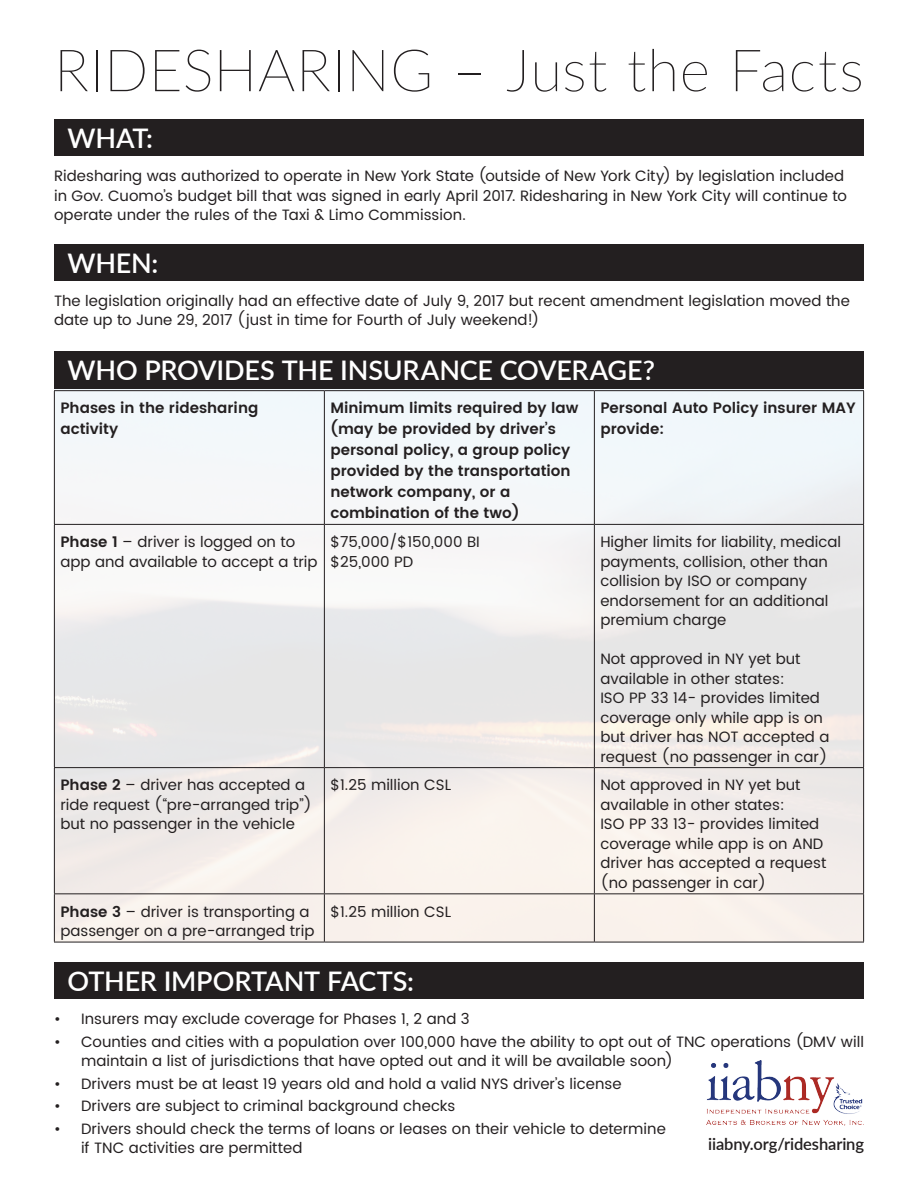
<style>
.page{position:relative;width:918px;height:1188px;background:#fff}
.page>*{position:absolute;margin:0;border:0;box-sizing:border-box;transform-origin:0 0}
.t1{font:100 58.5px "Lato";letter-spacing:.005em;color:#231f20}
.t2{font:600 27px "Lato";letter-spacing:-.01em;color:#fff}
.t3{font:600 16.5px "Lato";letter-spacing:-.005em;color:#231f20}
.t4{font:15px/19.5px "Poppins";color:#231f20}
.t5{font:600 15px/21px "Poppins";color:#231f20}
.s1{font-weight:600}
</style>
<div class="page">
<div style="left:54px;top:120px;width:810px;height:36px;background:#231f20"></div>
<div style="left:54px;top:244px;width:810px;height:37px;background:#231f20"></div>
<div style="left:54px;top:351px;width:810px;height:38px;background:#231f20"></div>
<div style="left:54px;top:963px;width:810px;height:36px;background:#231f20"></div>
<hr style="left:863px;top:768px;width:1px;height:125px;background:#231f20">
<hr style="left:594px;top:390px;width:270px;height:1px;background:#231f20">
<hr style="left:863px;top:391px;width:1px;height:133px;background:#231f20">
<hr style="left:54px;top:390px;width:270px;height:1px;background:#231f20">
<hr style="left:54px;top:391px;width:1px;height:133px;background:#231f20">
<hr style="left:54px;top:768px;width:1px;height:125px;background:#231f20">
<hr style="left:324px;top:390px;width:270px;height:1px;background:#231f20">
<hr style="left:324px;top:391px;width:1px;height:133px;background:#231f20">
<hr style="left:594px;top:391px;width:1px;height:133px;background:#231f20">
<hr style="left:324px;top:525px;width:1px;height:242px;background:#231f20">
<hr style="left:594px;top:525px;width:1px;height:242px;background:#231f20">
<hr style="left:324px;top:768px;width:1px;height:125px;background:#231f20">
<hr style="left:594px;top:768px;width:1px;height:125px;background:#231f20">
<hr style="left:324px;top:894px;width:1px;height:48px;background:#231f20">
<hr style="left:594px;top:894px;width:1px;height:48px;background:#231f20">
<hr style="left:54px;top:524px;width:270px;height:1px;background:#231f20">
<hr style="left:54px;top:525px;width:1px;height:242px;background:#231f20">
<hr style="left:324px;top:524px;width:270px;height:1px;background:#231f20">
<hr style="left:594px;top:524px;width:270px;height:1px;background:#231f20">
<hr style="left:863px;top:525px;width:1px;height:242px;background:#231f20">
<hr style="left:54px;top:767px;width:270px;height:1px;background:#231f20">
<hr style="left:324px;top:767px;width:270px;height:1px;background:#231f20">
<hr style="left:594px;top:767px;width:270px;height:1px;background:#231f20">
<hr style="left:54px;top:893px;width:270px;height:1px;background:#231f20">
<hr style="left:54px;top:894px;width:1px;height:48px;background:#231f20">
<hr style="left:324px;top:893px;width:270px;height:1px;background:#231f20">
<hr style="left:594px;top:893px;width:270px;height:1px;background:#231f20">
<hr style="left:863px;top:894px;width:1px;height:48px;background:#231f20">
<hr style="left:54px;top:942px;width:270px;height:1px;background:#231f20">
<hr style="left:324px;top:942px;width:270px;height:1px;background:#231f20">
<hr style="left:594px;top:942px;width:270px;height:1px;background:#231f20">
<img style="left:706px;top:1061px;width:157px;height:65px">
<p class="t1" style="left:54px;top:30px;width:811px">RIDESHARING – Just the Facts</p>
<p class="t2" style="left:68px;top:119px;width:87px">WHAT:</p>
<p class="t4" style="left:54px;top:167px;width:795px">Ridesharing was authorized to operate in New York State (outside of New York City) by legislation included in Gov. Cuomo’s budget bill that was signed in early April 2017. Ridesharing in New York City will continue to operate under the rules of the Taxi &amp; Limo Commission.</p>
<p class="t2" style="left:68px;top:243px;width:92px">WHEN:</p>
<p class="t4" style="left:54px;top:291px;width:797px">The legislation originally had an effective date of July 9, 2017 but recent amendment legislation moved the date up to June 29, 2017 (just in time for Fourth of July weekend!)</p>
<p class="t2" style="left:68px;top:350px;width:589px">WHO PROVIDES THE INSURANCE COVERAGE?</p>
<p class="t5" style="left:60px;top:398px;width:200px">Phases in the ridesharing activity</p>
<p class="t5" style="left:330px;top:398px;width:250px">Minimum limits required by law (may be provided by driver’s personal policy, a group policy provided by the transportation network company, or a combination of the two)</p>
<p class="t5" style="left:600px;top:398px;width:257px">Personal Auto Policy insurer MAY provide:</p>
<p class="t4" style="left:60px;top:533px;width:259px"><span class="s1">Phase 1</span> – driver is logged on to app and available to accept a trip</p>
<p class="t4" style="left:330px;top:533px;width:151px">$75,000/$150,000 BI</p>
<p class="t4" style="left:600px;top:533px;width:242px">Higher limits for liability, medical payments, collision, other than collision by ISO or company endorsement for an additional premium charge</p>
<p class="t4" style="left:600px;top:650px;width:202px">Not approved in NY yet but available in other states:</p>
<p class="t4" style="left:600px;top:689px;width:231px">ISO PP 33 14- provides limited coverage only while app is on but driver has NOT accepted a request (no passenger in car)</p>
<p class="t4" style="left:330px;top:552px;width:84px">$25,000 PD</p>
<p class="t4" style="left:60px;top:776px;width:253px"><span class="s1">Phase 2</span> – driver has accepted a ride request (“pre-arranged trip”) but no passenger in the vehicle</p>
<p class="t4" style="left:330px;top:776px;width:122px">$1.25 million CSL</p>
<p class="t4" style="left:600px;top:776px;width:202px">Not approved in NY yet but available in other states:</p>
<p class="t4" style="left:600px;top:815px;width:227px">ISO PP 33 13- provides limited coverage while app is on AND driver has accepted a request (no passenger in car)</p>
<p class="t4" style="left:60px;top:902px;width:256px"><span class="s1">Phase 3</span> – driver is transporting a passenger on a pre-arranged trip</p>
<p class="t4" style="left:330px;top:902px;width:122px">$1.25 million CSL</p>
<p class="t2" style="left:68px;top:962px;width:348px">OTHER IMPORTANT FACTS:</p>
<p class="t4" style="left:54px;top:1010px;width:417px">• Insurers may exclude coverage for Phases 1, 2 and 3</p>
<p class="t4" style="left:81px;top:1032px;width:784px;text-indent:-27px">• Counties and cities with a population over 100,000 have the ability to opt out of TNC operations (DMV will maintain a list of jurisdictions that have opted out and it will be available soon)</p>
<p class="t4" style="left:54px;top:1074px;width:569px">• Drivers must be at least 19 years old and hold a valid NYS driver’s license</p>
<p class="t4" style="left:54px;top:1097px;width:403px">• Drivers are subject to criminal background checks</p>
<p class="t4" style="left:81px;top:1119px;width:586px;text-indent:-27px">• Drivers should check the terms of loans or leases on their vehicle to determine if TNC activities are permitted</p>
<p class="t3" style="left:708px;top:1132px;width:157px">iiabny.org/ridesharing</p>
</div>
